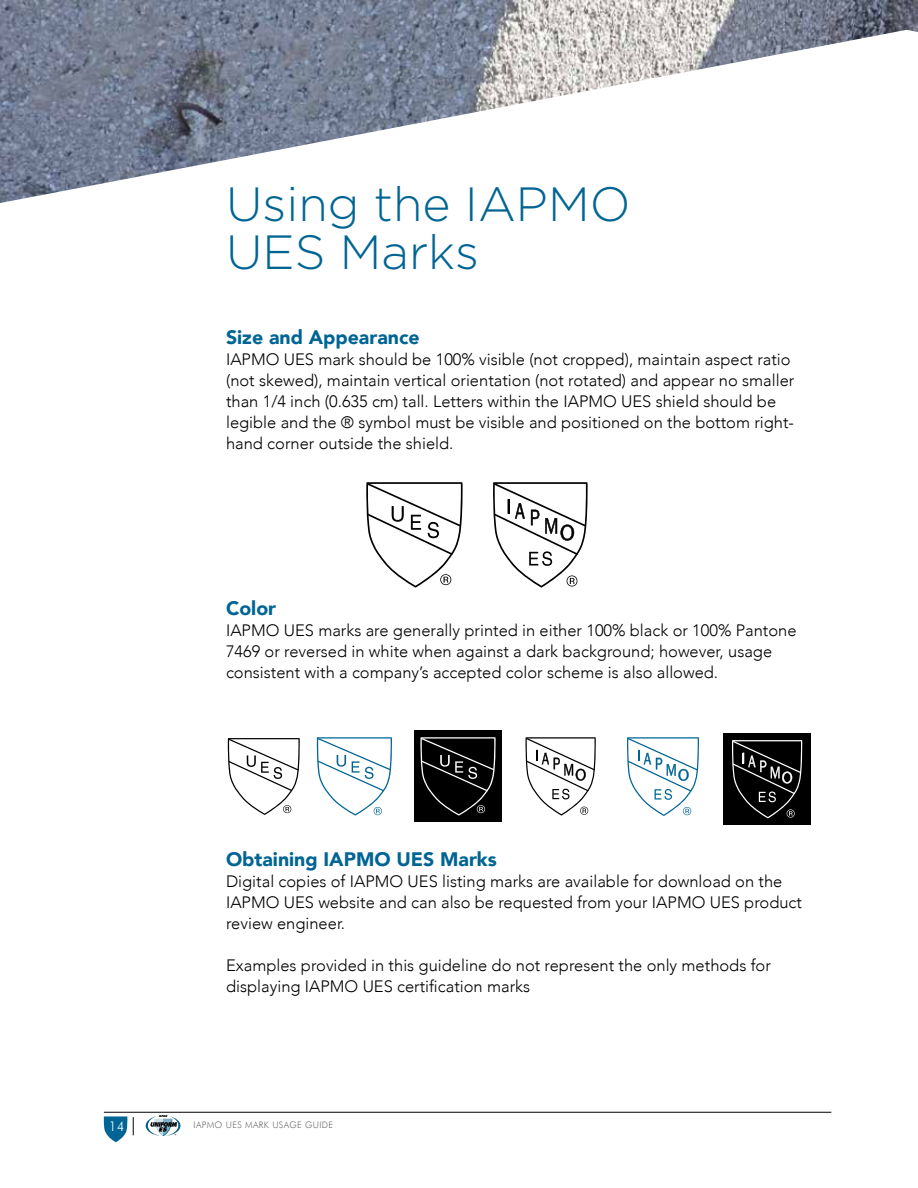
<style>
.page{position:relative;width:918px;height:1188px;background:#fff}
.page>*{position:absolute;margin:0;border:0;box-sizing:border-box;transform-origin:0 0}
.t1{font:300 48px/48.4px "Gotham";color:#006594}
.t2{font:900 19.5px "Avenir";color:#006594}
.t3{font:300 16.5px/21px "Avenir";color:#000}
.t4{font:300 13.5px "Futura BT";color:#fff}
.t5{font:300 9px "Futura BT";letter-spacing:.04em;color:#6d6e71}
</style>
<div class="page">
<svg style="left:104px;top:1116px;width:23px;height:26px"></svg>
<hr style="left:104px;top:1112px;width:727px;height:1px;background:#000">
<svg style="left:133px;top:1117px;width:1px;height:18px"></svg>
<svg style="left:146px;top:1115px;width:34px;height:21px"></svg>
<img style="left:0;top:0;width:918px;height:30px">
<svg style="left:0;top:30px;width:918px;height:173px"></svg>
<div style="left:414px;top:730px;width:88px;height:92px;background:#000"></div>
<div style="left:724px;top:733px;width:87px;height:92px;background:#000"></div>
<svg style="left:493px;top:482px;width:95px;height:106px"></svg>
<svg style="left:525px;top:737px;width:71px;height:79px"></svg>
<svg style="left:627px;top:737px;width:72px;height:79px"></svg>
<svg style="left:732px;top:740px;width:70px;height:78px"></svg>
<svg style="left:366px;top:482px;width:97px;height:106px"></svg>
<svg style="left:228px;top:738px;width:72px;height:77px"></svg>
<svg style="left:317px;top:737px;width:75px;height:79px"></svg>
<svg style="left:420px;top:737px;width:76px;height:79px"></svg>
<h1 class="t1" style="left:226px;top:178px;width:406px">Using the IAPMO<br>UES Marks</h1>
<p class="t2" style="left:226px;top:320px;width:195px">Size and Appearance</p>
<p class="t3" style="left:226px;top:348px;width:570px">IAPMO UES mark should be 100% visible (not cropped), maintain aspect ratio (not skewed), maintain vertical orientation (not rotated) and appear no smaller than 1/4 inch (0.635 cm) tall. Letters within the IAPMO UES shield should be legible and the ® symbol must be visible and positioned on the bottom right&shy;hand corner outside the shield.</p>
<p class="t2" style="left:226px;top:592px;width:52px">Color</p>
<p class="t3" style="left:226px;top:620px;width:572px">IAPMO UES marks are generally printed in either 100% black or 100% Pantone<br>7469 or reversed in white when against a dark background; however, usage consistent with a company’s accepted color scheme is also allowed.</p>
<p class="t2" style="left:226px;top:843px;width:272px">Obtaining IAPMO UES Marks</p>
<p class="t3" style="left:226px;top:871px;width:577px">Digital copies of IAPMO UES listing marks are available for download on the<br>IAPMO UES website and can also be requested from your IAPMO UES product review engineer.</p>
<p class="t3" style="left:226px;top:955px;width:546px">Examples provided in this guideline do not represent the only methods for displaying IAPMO UES certification marks</p>
<p class="t4" style="left:109px;top:1118px;width:17px">14</p>
<p class="t5" style="left:194px;top:1120px;width:141px">IAPMO UES MARK USAGE GUIDE</p>
</div>
